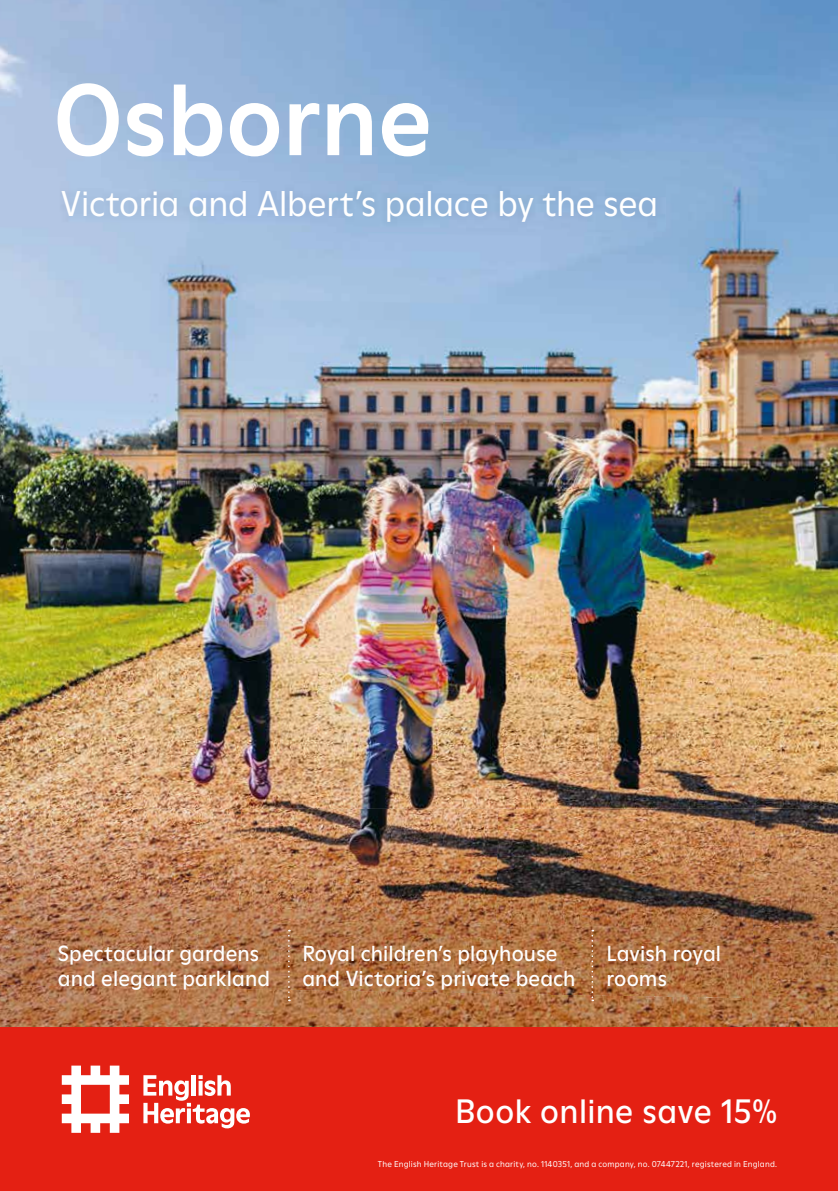
<style>
.page{position:relative;width:838px;height:1191px;background:#fff}
.page>*{position:absolute;margin:0;border:0;box-sizing:border-box;transform-origin:0 0}
.t1{font:500 98.25px "Heritage Moderne";color:#fff}
.t2{font:34.8px "Heritage Moderne";letter-spacing:-.005em;color:#fff}
.t3{font:32.85px "Heritage Moderne";letter-spacing:.01em;color:#fff}
.t4{font:21.15px/25.3px "Heritage Moderne";letter-spacing:.005em;color:#fff}
.t5{font:8.25px "Heritage Moderne";letter-spacing:.025em;color:#fff}
</style>
<div class="page">
<img style="left:0;top:0;width:838px;height:809px">
<img style="left:0;top:809px;width:238px;height:176px">
<img style="left:238px;top:809px;width:257px;height:176px">
<img style="left:495px;top:809px;width:256px;height:176px">
<img style="left:751px;top:809px;width:87px;height:218px">
<img style="left:0;top:985px;width:752px;height:42px">
<div style="left:0;top:1027px;width:838px;height:164px;background:#e42013"></div>
<svg style="left:62px;top:1065px;width:67px;height:67px"></svg>
<svg style="left:143px;top:1075px;width:107px;height:53px"></svg>
<img style="left:52px;top:182px;width:613px;height:50px">
<svg style="left:288px;top:929px;width:2px;height:72px"></svg>
<svg style="left:591px;top:929px;width:2px;height:72px"></svg>
<h1 class="t1" style="left:53px;top:52px;width:380px">Osborne</h1>
<h2 class="t2" style="left:61px;top:180px;width:599px">Victoria and Albert’s palace by the sea</h2>
<p class="t4" style="left:58px;top:938px;width:214px">Spectacular gardens and elegant parkland</p>
<p class="t4" style="left:302px;top:938px;width:275px">Royal children’s playhouse and Victoria’s private beach</p>
<p class="t4" style="left:606px;top:938px;width:116px">Lavish royal rooms</p>
<h3 class="t3" style="left:455px;top:1088px;width:323px">Book online save 15%</h3>
<p class="t5" style="left:378px;top:1158px;width:401px">The English Heritage Trust is a charity, no. 1140351, and a company, no. 07447221, registered in England.</p>
</div>
